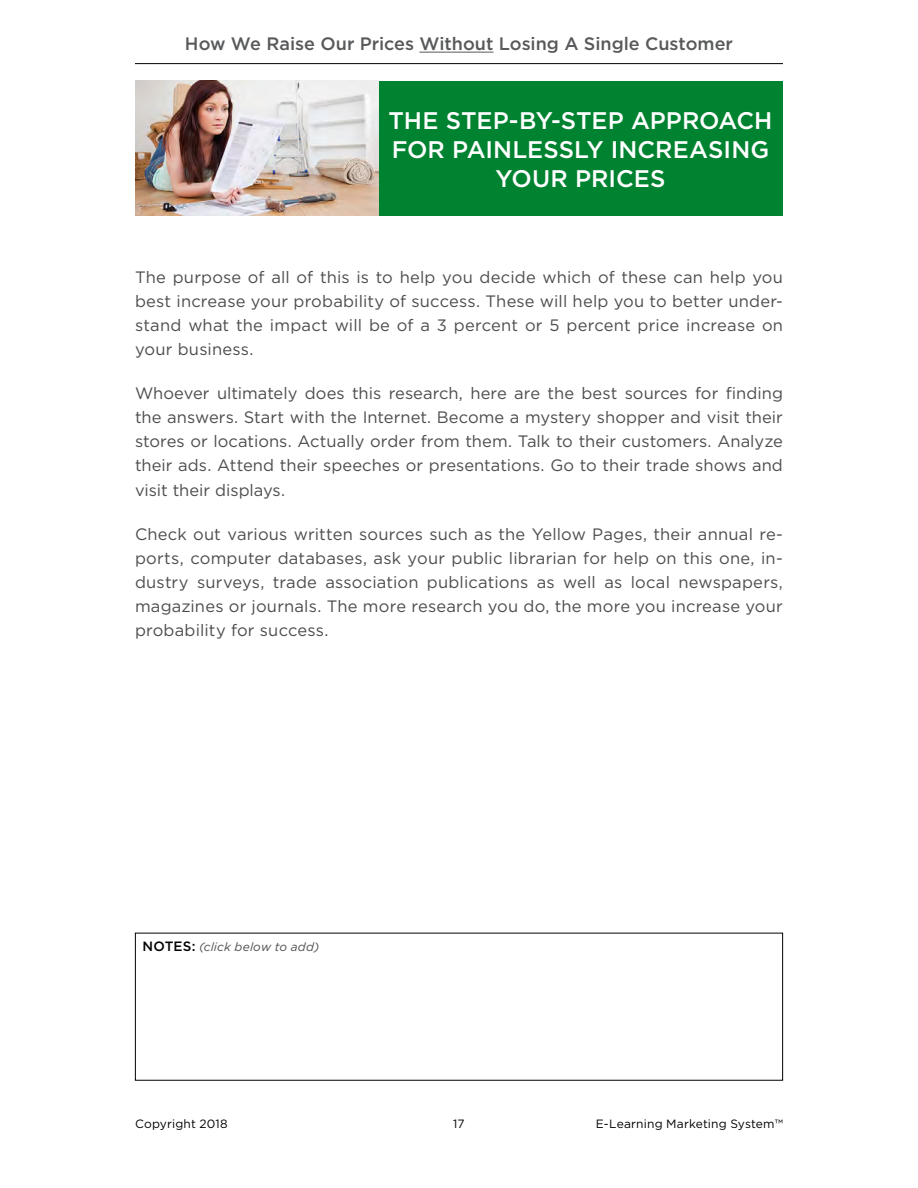
<style>
.page{position:relative;width:918px;height:1188px;background:#fff}
.page>*{position:absolute;margin:0;border:0;box-sizing:border-box;transform-origin:0 0}
.t1{font:500 24px/28.8px "Gotham";color:#fff;text-align:center}
.t2{font:500 18px "Gotham";color:#58595b}
.t3{font:16.5px/24px "Gotham";letter-spacing:.005em;color:#4d4d4f;text-align:justify}
.t4{font:12px "Gotham";letter-spacing:.015em;color:#000}
.t5{font:italic 12px "Gotham";letter-spacing:.015em;color:#4d4d4f}
.s1{font-weight:500;font-style:normal;font-size:13.5px;color:#000}
</style>
<div class="page">
<hr style="left:135px;top:63px;width:648px;height:1px;background:#000">
<hr style="left:419px;top:52px;width:75px;height:1px;background:#58595b">
<div style="left:135px;top:81px;width:648px;height:135px;background:#008330"></div>
<img style="left:135px;top:81px;width:243px;height:135px">
<p class="t2" style="left:185px;top:32px;width:550px">How We Raise Our Prices Without Losing A Single Customer</p>
<h1 class="t1" style="left:389px;top:106px;width:385px">THE STEP-BY-STEP APPROACH<br>FOR PAINLESSLY INCREASING<br>YOUR PRICES</h1>
<p class="t3" style="left:135px;top:265px;width:650px">The purpose of all of this is to help you decide which of these can help you best increase your probability of success. These will help you to better under&shy;stand what the impact will be of a 3 percent or 5 percent price increase on your business.</p>
<p class="t3" style="left:135px;top:381px;width:649px">Whoever ultimately does this research, here are the best sources for finding the answers. Start with the Internet. Become a mystery shopper and visit their stores or locations. Actually order from them. Talk to their customers. Analyze their ads. Attend their speeches or presentations. Go to their trade shows and visit their displays.</p>
<p class="t3" style="left:135px;top:522px;width:650px">Check out various written sources such as the Yellow Pages, their annual re&shy;ports, computer databases, ask your public librarian for help on this one, in&shy;dustry surveys, trade association publications as well as local newspapers, magazines or journals. The more research you do, the more you increase your probability for success.</p>
<p class="t5" style="left:142px;top:939px;width:178px"><span class="s1">NOTES:</span> (click below to add)</p>
<p class="t4" style="left:135px;top:1116px;width:94px">Copyright 2018</p>
<p class="t4" style="left:453px;top:1116px;width:13px">17</p>
<p class="t4" style="left:596px;top:1116px;width:189px">E-Learning Marketing System™</p>
</div>
